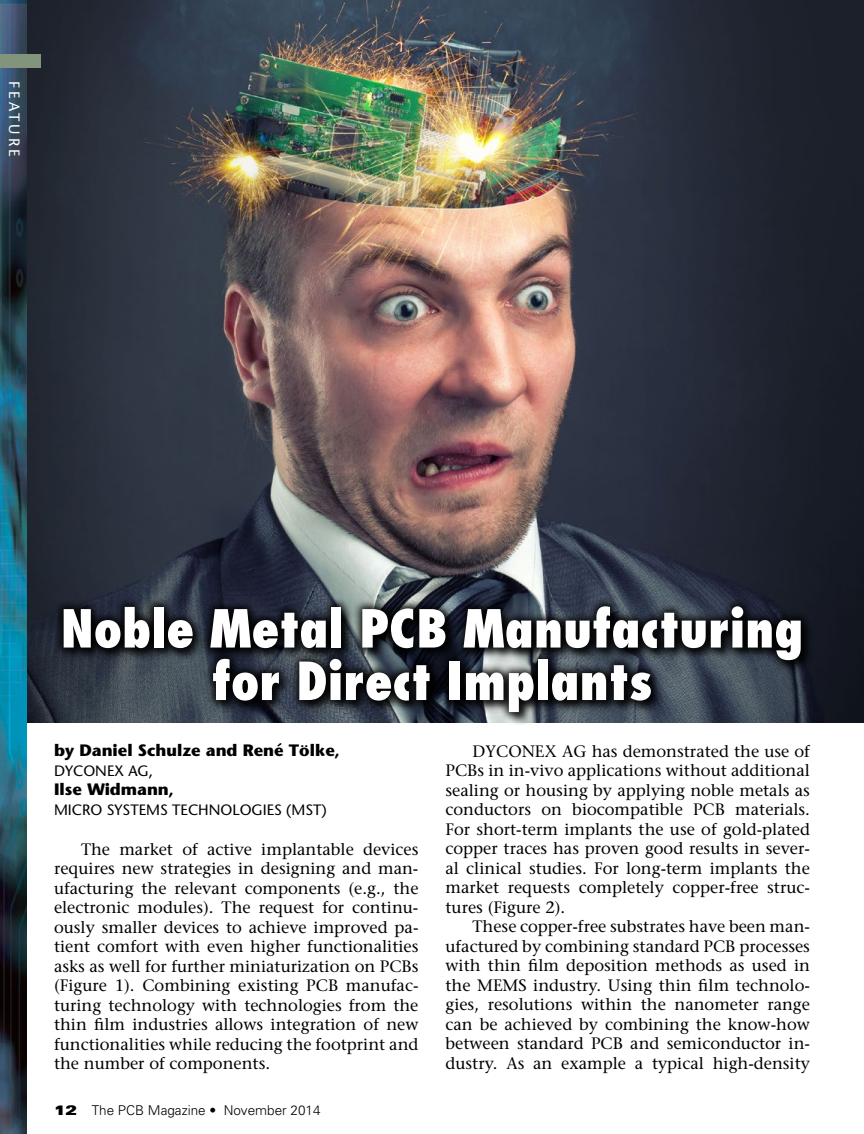
<style>
.page{position:relative;width:864px;height:1134px;background:#fff}
.page>*{position:absolute;margin:0;border:0;box-sizing:border-box;transform-origin:0 0}
.t1{font:800 condensed 51px/52.5px "Futura";color:#fff;text-align:center}
.t2{font:16.5px/19.5px "Stone Serif";color:#000;text-align:justify}
.t3{font:700 16.5px "Stone Sans";color:#000}
.t4{font:15px "Stone Sans";color:#000}
.t5{font:15px "Stone Sans";letter-spacing:.2em;color:#fff}
.t6{font:300 13.5px "Univers";color:#000}
.s1{font-weight:900;font-stretch:expanded}
</style>
<div class="page">
<img style="left:27px;top:0;width:837px;height:723px">
<img style="left:0;top:0;width:27px;height:1134px">
<div style="left:0;top:54px;width:40px;height:14px;background:#82947c"></div>
<div style="left:60px;top:604px;width:754px;height:122px;background:#000;opacity:.85"></div>
<div style="left:53px;top:597px;width:757px;height:125px;background:#000;opacity:.85"></div>
<p class="t5" style="left:24px;top:81px;width:77px;rotate:90deg">FEATURE</p>
<h1 class="t1" style="left:61px;top:602px;width:744px">Noble Metal PCB Manufacturing for Direct Implants</h1>
<p class="t3" style="left:54px;top:740px;width:288px">by Daniel Schulze and René Tölke,</p>
<p class="t4" style="left:54px;top:761px;width:41px">DYCONE</p>
<p class="t4" style="left:114px;top:761px;width:40px">X AG,</p>
<p class="t3" style="left:54px;top:779px;width:122px">Ilse Widmann,</p>
<p class="t4" style="left:54px;top:800px;width:249px">M ICRO SYSTEMS TECHNOLOGIES (MST</p>
<p class="t4" style="left:322px;top:800px;width:7px">)</p>
<p class="t2" style="left:54px;top:839px;width:366px;text-indent:27px">The market of active implantable devices requires new strategies in designing and man&shy;ufacturing the relevant components (e.g., the electronic modules). The request for continu&shy;ously smaller devices to achieve improved pa&shy;tient comfort with even higher functionalities asks as well for further miniaturization on PCBs (Figure 1). Combining existing PCB manufac&shy;turing technology with technologies from the thin film industries allows integration of new functionalities while reducing the footprint and the number of components.</p>
<p class="t6" style="left:54px;top:1102px;width:268px"><span class="s1">12</span> The PCB Magazine • November 2014</p>
<p class="t2" style="left:446px;top:741px;width:366px;text-indent:27px">DYCONEX AG has demonstrated the use of PCBs in in-vivo applications without additional sealing or housing by applying noble metals as conductors on biocompatible PCB materials.<br>For short-term implants the use of gold-plated copper traces has proven good results in sever&shy;al clinical studies. For long-term implants the market requests completely copper-free struc&shy;tures (Figure 2).</p>
<p class="t2" style="left:446px;top:917px;width:366px;text-indent:27px">These copper-free substrates have been man&shy;ufactured by combining standard PCB processes with thin film deposition methods as used in the MEMS industry. Using thin film technolo&shy;gies, resolutions within the nanometer range can be achieved by combining the know-how between standard PCB and semiconductor in&shy;dustry. As an example a typical high-density</p>
</div>
